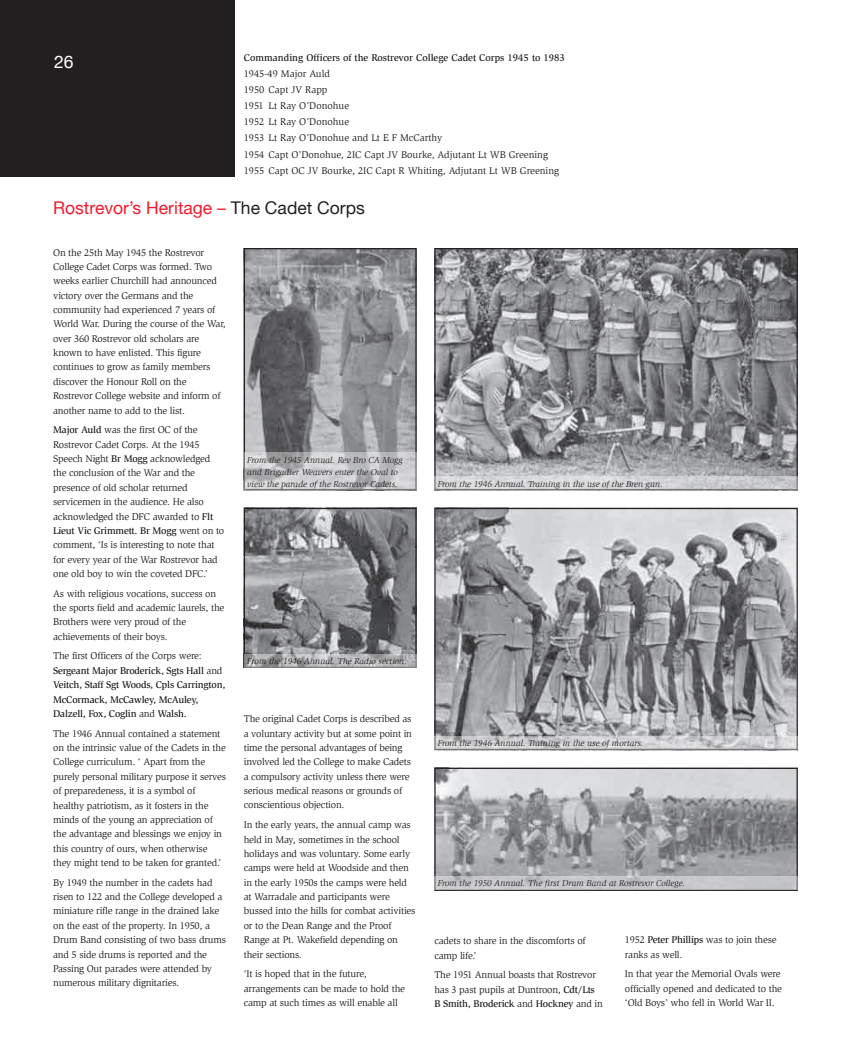
<style>
.page{position:relative;width:851px;height:1063px;background:#fff}
.page>*{position:absolute;margin:0;border:0;box-sizing:border-box;transform-origin:0 0}
.t1{font:17.5px "Helvetica Neue";color:#ee1b2c}
.t2{font:17.5px "Arial";color:#fff}
.t3{font:10px/14.4px "Slimbach";letter-spacing:-.02em;color:#231f20}
.t4{font:10px/16.1px "Slimbach";color:#231f20}
.t5{font:500 10px/14.4px "Slimbach";letter-spacing:-.02em;color:#231f20}
.t6{font:500 10px "Slimbach";color:#231f20}
.t7{font:italic 8.75px/11.9px "Slimbach";color:#231f20}
.s1{color:#231f20}
.s2{font-weight:500}
.s3{font-weight:400}
</style>
<div class="page">
<div style="left:0;top:0;width:235px;height:177px;background:#231f20"></div>
<img style="left:246px;top:250px;width:168px;height:203px">
<div style="left:244px;top:248px;width:172px;height:242px;border:1px solid #231f20"></div>
<img style="left:246px;top:510px;width:168px;height:144px">
<div style="left:244px;top:508px;width:172px;height:160px;border:1px solid #231f20"></div>
<img style="left:436px;top:250px;width:359px;height:226px">
<img style="left:436px;top:510px;width:359px;height:226px">
<img style="left:436px;top:770px;width:359px;height:106px">
<div style="left:434px;top:768px;width:363px;height:123px;border:1px solid #231f20"></div>
<svg style="left:434px;top:476px;width:363px;height:14px;background:#cbcccd"></svg>
<svg style="left:434px;top:736px;width:363px;height:14px;background:#c6c6c8"></svg>
<div style="left:434px;top:876px;width:363px;height:13px;background:#c6c7c9"></div>
<svg style="left:244px;top:453px;width:172px;height:37px;background:#c2c2c4"></svg>
<svg style="left:244px;top:654px;width:172px;height:14px;background:#adadaf"></svg>
<h1 class="t2" style="left:54px;top:49px;width:21px">26</h1>
<p class="t6" style="left:244px;top:51px;width:322px">Commanding Officers of the Rostrevor College Cadet Corps 1945 to 1983</p>
<p class="t4" style="left:244px;top:65px;width:317px">1945-49 Major Auld<br>1950 Capt JV Rapp<br>1951 Lt Ray O’Donohue<br>1952 Lt Ray O’Donohue<br>1953 Lt Ray O’Donohue and Lt E F McCarthy<br>1954 Capt O’Donohue, 2IC Capt JV Bourke, Adjutant Lt WB Greening 1955 Capt OC JV Bourke, 2IC Capt R Whiting, Adjutant Lt WB Greening</p>
<h1 class="t1" style="left:53px;top:197px;width:313px">Rostrevor’s Heritage – <span class="s1">The Cadet Corps</span></h1>
<p class="t3" style="left:53px;top:245px;width:174px">On the 25th May 1945 the Rostrevor College Cadet Corps was formed. Two weeks earlier Churchill had announced victory over the Germans and the community had experienced 7 years of World War. During the course of the War, over 360 Rostrevor old scholars are known to have enlisted. This figure continues to grow as family members discover the Honour Roll on the Rostrevor College website and inform of another name to add to the list.</p>
<p class="t3" style="left:53px;top:423px;width:173px"><span class="s2">Major Auld</span> was the first OC of the Rostrevor Cadet Corps. At the 1945<br>Speech Night <span class="s2">Br Mogg</span> acknowledged the conclusion of the War and the presence of old scholar returned servicemen in the audience. He also acknowledged the DFC awarded to <span class="s2">Flt Lieut Vic Grimmett. Br Mogg</span> went on to comment, ‘Is is interesting to note that for every year of the War Rostrevor had one old boy to win the coveted DFC.’</p>
<p class="t3" style="left:53px;top:586px;width:173px">As with religious vocations, success on the sports field and academic laurels, the Brothers were very proud of the achievements of their boys.</p>
<p class="t5" style="left:53px;top:649px;width:174px"><span class="s3">The first Officers of the Corps were:<br></span>Sergeant Major Broderick, Sgts Hall <span class="s3">and </span>Veitch, Staff Sgt Woods, Cpls Carrington, McCormack, McCawley, McAuley, Dalzell, Fox, Coglin <span class="s3">and</span> Walsh.</p>
<p class="t3" style="left:53px;top:726px;width:174px">The 1946 Annual contained a statement on the intrinsic value of the Cadets in the College curriculum. ‘ Apart from the purely personal military purpose it serves of preparedeness, it is a symbol of healthy patriotism, as it fosters in the minds of the young an appreciation of the advantage and blessings we enjoy in this country of ours, when otherwise they might tend to be taken for granted.’</p>
<p class="t3" style="left:53px;top:875px;width:174px">By 1949 the number in the cadets had risen to 122 and the College developed a miniature rifle range in the drained lake on the east of the property. In 1950, a Drum Band consisting of two bass drums and 5 side drums is reported and the Passing Out parades were attended by numerous military dignitaries.</p>
<p class="t7" style="left:247px;top:454px;width:157px">From the 1945 Annual. Rev Bro CA Mogg and Brigadier Weavers enter the Oval to view the parade of the Rostrevor Cadets.</p>
<p class="t7" style="left:247px;top:656px;width:161px">From the 1946 Annual. The Radio section.</p>
<p class="t3" style="left:244px;top:712px;width:170px">The original Cadet Corps is described as a voluntary activity but at some point in time the personal advantages of being involved led the College to make Cadets a compulsory activity unless there were serious medical reasons or grounds of conscientious objection.</p>
<p class="t3" style="left:244px;top:818px;width:173px">In the early years, the annual camp was held in May, sometimes in the school holidays and was voluntary. Some early camps were held at Woodside and then in the early 1950s the camps were held at Warradale and participants were bussed into the hills for combat activities or to the Dean Range and the Proof Range at Pt. Wakefield depending on their sections.</p>
<p class="t3" style="left:244px;top:967px;width:163px">‘It is hoped that in the future, arrangements can be made to hold the camp at such times as will enable all</p>
<p class="t7" style="left:438px;top:478px;width:226px">From the 1946 Annual. Training in the use of the Bren gun.</p>
<p class="t7" style="left:438px;top:738px;width:207px">From the 1946 Annual. Training in the use of mortars.</p>
<p class="t7" style="left:438px;top:877px;width:248px">From the 1950 Annual. The first Drum Band at Rostrevor College.</p>
<p class="t3" style="left:434px;top:934px;width:153px">cadets to share in the discomforts of camp life.’</p>
<p class="t3" style="left:434px;top:968px;width:170px">The 1951 Annual boasts that Rostrevor has 3 past pupils at Duntroon, <span class="s2">Cdt/Lts<br>B Smith, Broderick</span> and <span class="s2">Hockney</span> and in</p>
<p class="t3" style="left:625px;top:933px;width:153px">1952 <span class="s2">Peter Phillips</span> was to join these ranks as well.</p>
<p class="t3" style="left:625px;top:967px;width:159px">In that year the Memorial Ovals were officially opened and dedicated to the ‘Old Boys’ who fell in World War II.</p>
</div>
